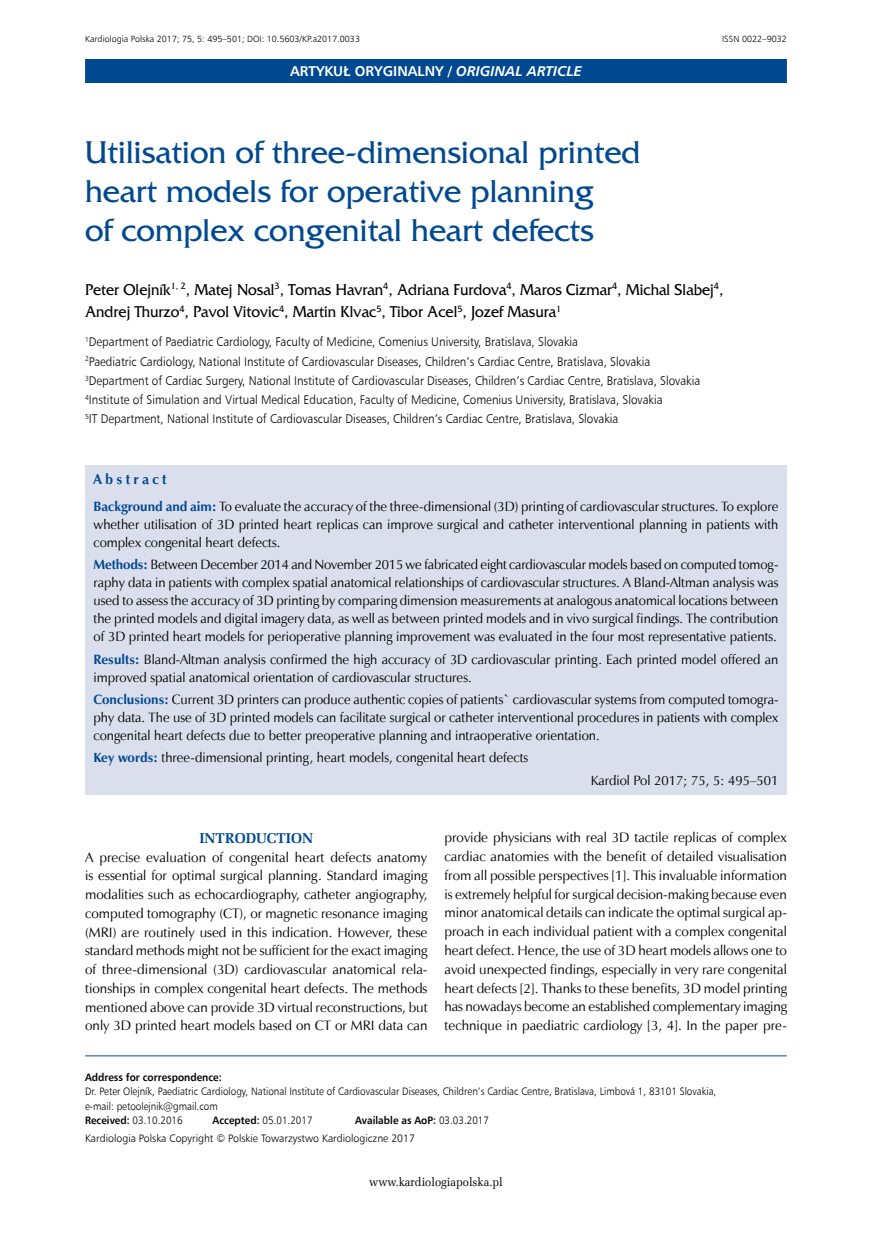
<style>
.page{position:relative;width:872px;height:1234px;background:#fff}
.page>*{position:absolute;margin:0;border:0;box-sizing:border-box;transform-origin:0 0}
._01_Tytul_pierwszy{font:33px/39px "France";color:#004990}
._03_Autor{font:16.5px/22.5px "France";color:#000;scale:.94 1}
.t1{font:700 14.25px "Humnst 777 EU";color:#fff}
._06_Srodtytul_1{font:700 14.25px "Zapf Ellipt EU";color:#004990}
._13_Streszczenie_sro{font:700 14.25px "Zapf Humnst EU";letter-spacing:.23em;color:#004990}
._09_Tekst_pierwszy_A{font:13.65px/18.8px "Zapf Humnst EU";color:#000;text-align:justify}
._11_Streszczenie_ang{font:13.5px/18px "Zapf Humnst EU";color:#000;text-align:justify}
._11_Streszczenie_slo{font:13.5px "Zapf Humnst EU";color:#000}
._14_Streszczenie_Kar{font:13.5px "Zapf Humnst EU";color:#000}
._04_Praca{font:12.6px "Humnst 777 Lt EU";color:#000;scale:.93 1}
.t2{font:12px "Zapf Ellipt EU";color:#000;scale:.95 1}
._05_Adres_do_korespo{font:10.8px/14.2px "Humnst 777 Lt EU";color:#000;scale:.92 1}
._05_Adres_do_korespo-2{font:10.8px "Humnst 777 Lt EU";color:#000}
._05_Adres_do_korespo-3{font:700 10.8px "Humnst 777 EU";color:#000;scale:.92 1}
._30_Pagina_nad_paski{font:9px "Humnst 777 Lt EU";color:#000}
.s1{font-style:italic}
.s2{font-weight:700;color:#004990}
.s3{font-family:"Humnst 777 EU";font-weight:700}
.s4{font-family:"Humnst 777 Lt EU";font-weight:400}
</style>
<div class="page">
<div style="left:85px;top:59px;width:702px;height:24px;background:#004990"></div>
<div style="left:85px;top:465px;width:702px;height:329px;background:#dbdeed"></div>
<hr style="left:85px;top:1055px;width:702px;height:1px;background:#004990">
<p class="_30_Pagina_nad_paski" style="left:85px;top:33px;width:276px">Kardiologia Polska 2017; 75, 5: 495–501; DOI: 10.5603/KP.a2017.0033</p>
<p class="_30_Pagina_nad_paski" style="left:722px;top:33px;width:66px">ISSN 0022–9032</p>
<p class="t1" style="left:290px;top:62px;width:293px">ARTYKUŁ ORYGINALNY / <span class="s1">ORIGINAL ARTICLE</span></p>
<p class="_01_Tytul_pierwszy" style="left:85px;top:133px;width:557px">Utilisation of three-dimensional printed heart models for operative planning<br>of complex congenital heart defects</p>
<p class="_03_Autor" style="left:85px;top:278px;width:680px">Peter Olejník<sup>1,</sup> <sup>2</sup>, Matej Nosal<sup>3</sup>, Tomas Havran<sup>4</sup>, Adriana Furdova<sup>4</sup>, Maros Cizmar<sup>4</sup>, Michal Slabej<sup>4</sup>,<br>Andrej Thurzo<sup>4</sup>, Pavol Vitovic<sup>4</sup>, Martin Klvac<sup>5</sup>, Tibor Acel<sup>5</sup>, Jozef Masura<sup>1</sup></p>
<p class="_04_Praca" style="left:85px;top:334px;width:531px"><sup>1</sup>Department of Paediatric Cardiology, Faculty of Medicine, Comenius University, Bratislava, Slovakia</p>
<p class="_04_Praca" style="left:85px;top:353px;width:609px"><sup>2</sup>Paediatric Cardiology, National Institute of Cardiovascular Diseases, Children’s Cardiac Centre, Bratislava, Slovakia</p>
<p class="_04_Praca" style="left:85px;top:373px;width:663px"><sup>3</sup>Department of Cardiac Surgery, National Institute of Cardiovascular Diseases, Children’s Cardiac Centre, Bratislava, Slovakia</p>
<p class="_04_Praca" style="left:85px;top:392px;width:622px"><sup>4</sup>Institute of Simulation and Virtual Medical Education, Faculty of Medicine, Comenius University, Bratislava, Slovakia</p>
<p class="_04_Praca" style="left:85px;top:411px;width:575px"><sup>5</sup>IT Department, National Institute of Cardiovascular Diseases, Children’s Cardiac Centre, Bratislava, Slovakia</p>
<p class="_13_Streszczenie_sro" style="left:94px;top:470px;width:75px">Abstract</p>
<p class="_11_Streszczenie_ang" style="left:94px;top:497px;width:686px"><span class="s2">Background and aim:</span> To evaluate the accuracy of the three-dimensional (3D) printing of cardiovascular structures. To explore whether utilisation of 3D printed heart replicas can improve surgical and catheter interventional planning in patients with complex congenital heart defects.</p>
<p class="_11_Streszczenie_ang" style="left:94px;top:555px;width:686px"><span class="s2">Methods:</span> Between December 2014 and November 2015 we fabricated eight cardiovascular models based on computed tomog&shy;raphy data in patients with complex spatial anatomical relationships of cardiovascular structures. A Bland-Altman analysis was used to assess the accuracy of 3D printing by comparing dimension measurements at analogous anatomical locations between the printed models and digital imagery data, as well as between printed models and in vivo surgical findings. The contribution of 3D printed heart models for perioperative planning improvement was evaluated in the four most representative patients.</p>
<p class="_11_Streszczenie_ang" style="left:94px;top:650px;width:686px"><span class="s2">Results:</span> Bland-Altman analysis confirmed the high accuracy of 3D cardiovascular printing. Each printed model offered an improved spatial anatomical orientation of cardiovascular structures.</p>
<p class="_11_Streszczenie_ang" style="left:94px;top:690px;width:686px"><span class="s2">Conclusions:</span> Current 3D printers can produce authentic copies of patients` cardiovascular systems from computed tomogra&shy;phy data. The use of 3D printed models can facilitate surgical or catheter interventional procedures in patients with complex congenital heart defects due to better preoperative planning and intraoperative orientation.</p>
<p class="_11_Streszczenie_slo" style="left:94px;top:749px;width:436px"><span class="s2">Key words:</span> three-dimensional printing, heart models, congenital heart defects</p>
<p class="_14_Streszczenie_Kar" style="left:590px;top:771px;width:189px">Kardiol Pol 2017; 75, 5: 495–501</p>
<p class="_06_Srodtytul_1" style="left:199px;top:828px;width:115px">INTRODUCTION</p>
<p class="_09_Tekst_pierwszy_A" style="left:85px;top:847px;width:344px">A precise evaluation of congenital heart defects anatomy is essential for optimal surgical planning. Standard imaging modalities such as echocardiography, catheter angiography, computed tomography (CT), or magnetic resonance imaging (MRI) are routinely used in this indication. However, these standard methods might not be sufficient for the exact imaging of three-dimensional (3D) cardiovascular anatomical rela&shy;tionships in complex congenital heart defects. The methods mentioned above can provide 3D virtual reconstructions, but only 3D printed heart models based on CT or MRI data can</p>
<p class="_09_Tekst_pierwszy_A" style="left:444px;top:828px;width:344px">provide physicians with real 3D tactile replicas of complex cardiac anatomies with the benefit of detailed visualisation from all possible perspectives [1]. This invaluable information is extremely helpful for surgical decision-making because even minor anatomical details can indicate the optimal surgical ap&shy;proach in each individual patient with a complex congenital heart defect. Hence, the use of 3D heart models allows one to avoid unexpected findings, especially in very rare congenital heart defects [2]. Thanks to these benefits, 3D model printing has nowadays become an established complementary imaging technique in paediatric cardiology [3, 4]. In the paper pre-</p>
<p class="_05_Adres_do_korespo" style="left:85px;top:1069px;width:687px"><span class="s3">Address for correspondence:<br></span>Dr. Peter Olejník, Paediatric Cardiology, National Institute of Cardiovascular Diseases, Children’s Cardiac Centre, Bratislava, Limbová 1, 83101 Slovakia, e-mail: petoolejnik@gmail.com</p>
<p class="_05_Adres_do_korespo" style="left:85px;top:1112px;width:108px"><span class="s3">Received:</span> 03.10.2016</p>
<p class="_05_Adres_do_korespo" style="left:213px;top:1112px;width:110px"><span class="s3">Accepted:</span> 05.01.2017</p>
<p class="_05_Adres_do_korespo-3" style="left:355px;top:1112px;width:147px">Available as AoP: <span class="s4">03.03.2017</span></p>
<p class="_05_Adres_do_korespo-2" style="left:85px;top:1131px;width:331px">Kardiologia Polska Copyright © Polskie Towarzystwo Kardiologiczne 2017</p>
<p class="t2" style="left:369px;top:1174px;width:142px">www.kardiologiapolska.pl</p>
</div>
